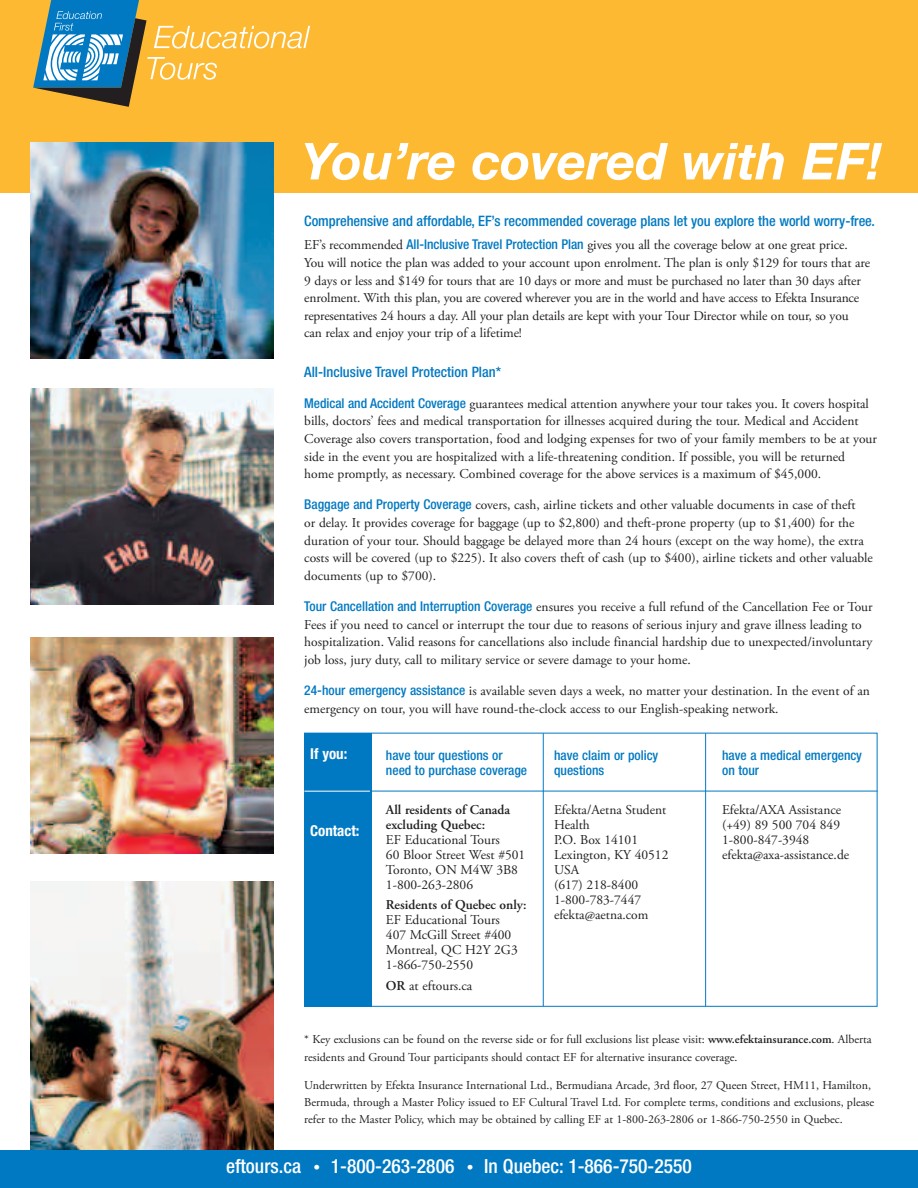
<style>
.page{position:relative;width:918px;height:1188px;background:#fff}
.page>*{position:absolute;margin:0;border:0;box-sizing:border-box;transform-origin:0 0}
.t1{font:italic 700 51px "Helvetica Neue LT Std";color:#fff}
.t2{font:500 condensed 19.5px "Helvetica Neue LT Std";color:#fff}
.t3{font:700 condensed 15px "Helvetica Neue LT Std";color:#fff}
.t4{font:500 condensed 14.4px "Helvetica Neue LT Std";letter-spacing:-.005em;color:#0079c2}
.t5{font:13.5px/17.7px "Adobe Garamond Pro";color:#231f20}
.t6{font:500 condensed 13.5px/15px "Helvetica Neue LT Std";color:#0079c2}
.t7{font:600 13.5px/15px "Adobe Garamond Pro";color:#231f20}
.t8{font:12px/17px "Adobe Garamond Pro";color:#231f20}
.s1{font-family:"Helvetica Neue LT Std";font-weight:500;font-stretch:condensed;color:#0079c2}
.s2{font-weight:600}
.s3{font-weight:400;font-size:13.5px}
</style>
<div class="page">
<div style="left:304px;top:733px;width:68px;height:274px;background:#0079c2"></div>
<div style="left:304px;top:733px;width:574px;height:274px;border:1px solid #0079c2"></div>
<div style="left:0;top:0;width:918px;height:193px;background:#fdb931"></div>
<img style="left:30px;top:143px;width:243px;height:216px">
<img style="left:30px;top:389px;width:243px;height:216px">
<img style="left:30px;top:637px;width:243px;height:216px">
<img style="left:30px;top:881px;width:243px;height:269px">
<svg style="left:33px;top:0;width:277px;height:107px"></svg>
<hr style="left:304px;top:791px;width:574px;height:1px;background:#0079c2">
<hr style="left:304px;top:791px;width:66px;height:1px;background:#fff">
<hr style="left:543px;top:733px;width:1px;height:273px;background:#0079c2">
<hr style="left:705px;top:733px;width:1px;height:273px;background:#0079c2">
<div style="left:0;top:1150px;width:918px;height:38px;background:#0079c2"></div>
<h1 class="t1" style="left:302px;top:143px;width:582px">You’re covered with EF!</h1>
<p class="t4" style="left:304px;top:216px;width:572px">Comprehensive and affordable, EF’s recommended coverage plans let you explore the world worry-free.</p>
<p class="t5" style="left:304px;top:237px;width:567px">EF’s recommended <span class="s1">All-Inclusive Travel Protection Plan</span> gives you all the coverage below at one great price.<br>You will notice the plan was added to your account upon enrolment. The plan is only $129 for tours that are 9 days or less and $149 for tours that are 10 days or more and must be purchased no later than 30 days after enrolment. With this plan, you are covered wherever you are in the world and have access to Efekta Insurance representatives 24 hours a day. All your plan details are kept with your Tour Director while on tour, so you<br>can relax and enjoy your trip of a lifetime!</p>
<p class="t4" style="left:304px;top:366px;width:198px">All-Inclusive Travel Protection Plan*</p>
<p class="t5" style="left:304px;top:396px;width:574px"><span class="s1">Medical and Accident Coverage</span> guarantees medical attention anywhere your tour takes you. It covers hospital bills, doctors’ fees and medical transportation for illnesses acquired during the tour. Medical and Accident Coverage also covers transportation, food and lodging expenses for two of your family members to be at your side in the event you are hospitalized with a life-threatening condition. If possible, you will be returned home promptly, as necessary. Combined coverage for the above services is a maximum of $45,000.</p>
<p class="t5" style="left:304px;top:497px;width:570px"><span class="s1">Baggage and Property Coverage</span> covers, cash, airline tickets and other valuable documents in case of theft<br>or delay. It provides coverage for baggage (up to $2,800) and theft-prone property (up to $1,400) for the duration of your tour. Should baggage be delayed more than 24 hours (except on the way home), the extra costs will be covered (up to $225). It also covers theft of cash (up to $400), airline tickets and other valuable documents (up to $700).</p>
<p class="t5" style="left:304px;top:599px;width:570px"><span class="s1">Tour Cancellation and Interruption Coverage</span> ensures you receive a full refund of the Cancellation Fee or Tour Fees if you need to cancel or interrupt the tour due to reasons of serious injury and grave illness leading to hospitalization. Valid reasons for cancellations also include financial hardship due to unexpected/involuntary job loss, jury duty, call to military service or severe damage to your home.</p>
<p class="t5" style="left:304px;top:683px;width:567px"><span class="s1">24-hour emergency assistance</span> is available seven days a week, no matter your destination. In the event of an emergency on tour, you will have round-the-clock access to our English-speaking network.</p>
<p class="t3" style="left:310px;top:748px;width:39px">If you:</p>
<p class="t3" style="left:310px;top:825px;width:51px">Contact:</p>
<p class="t6" style="left:386px;top:749px;width:143px">have tour questions or need to purchase coverage</p>
<p class="t7" style="left:386px;top:803px;width:126px">All residents of Canada excluding Quebec:</p>
<p class="t5" style="left:386px;top:833px;width:141px;line-height:15px">EF Educational Tours<br>60 Bloor Street West #501<br>Toronto, ON M4W 3B8<br>1-800-263-2806</p>
<p class="t7" style="left:386px;top:899px;width:142px">Residents of Quebec only:</p>
<p class="t5" style="left:386px;top:914px;width:133px;line-height:15px">EF Educational Tours<br>407 McGill Street #400<br>Montreal, QC H2Y 2G3<br>1-866-750-2550</p>
<p class="t5" style="left:386px;top:978px;width:88px"><span class="s2">OR</span> at eftours.ca</p>
<p class="t6" style="left:554px;top:749px;width:106px">have claim or policy questions</p>
<p class="t5" style="left:554px;top:803px;width:116px;line-height:15px">Efekta/Aetna Student<br>Health<br>P.O. Box 14101<br>Lexington, KY 40512<br>USA<br>(617) 218-8400<br>1-800-783-7447 efekta@aetna.com</p>
<p class="t6" style="left:722px;top:749px;width:141px">have a medical emergency on tour</p>
<p class="t5" style="left:722px;top:803px;width:129px;line-height:15px">Efekta/AXA Assistance (+49) 89 500 704 849<br>1-800-847-3948 efekta@axa-assistance.de</p>
<p class="t8" style="left:304px;top:1032px;width:569px;line-height:17.7px">* Key exclusions can be found on the reverse side or for full exclusions list please visit: <span class="s2">www.efektainsurance.com</span>. Alberta residents and Ground Tour participants should contact EF for alternative insurance coverage.</p>
<p class="t8" style="left:304px;top:1078px;width:571px">Underwritten by Efekta Insurance International Ltd., Bermudiana Arcade, 3rd floor, 27 Queen Street, HM11, Hamilton,<br>Bermuda, through a Master Policy issued to EF Cultural Travel Ltd. For complete terms, conditions and exclusions, please refer to the Master Policy, which may be obtained by calling EF at 1-800-263-2806 or 1-866-750-2550 in Quebec.</p>
<h2 class="t2" style="left:226px;top:1159px;width:467px">eftours.ca <span class="s3">•</span> 1-800-263-2806 <span class="s3">•</span> In Quebec: 1-866-750-2550</h2>
</div>
